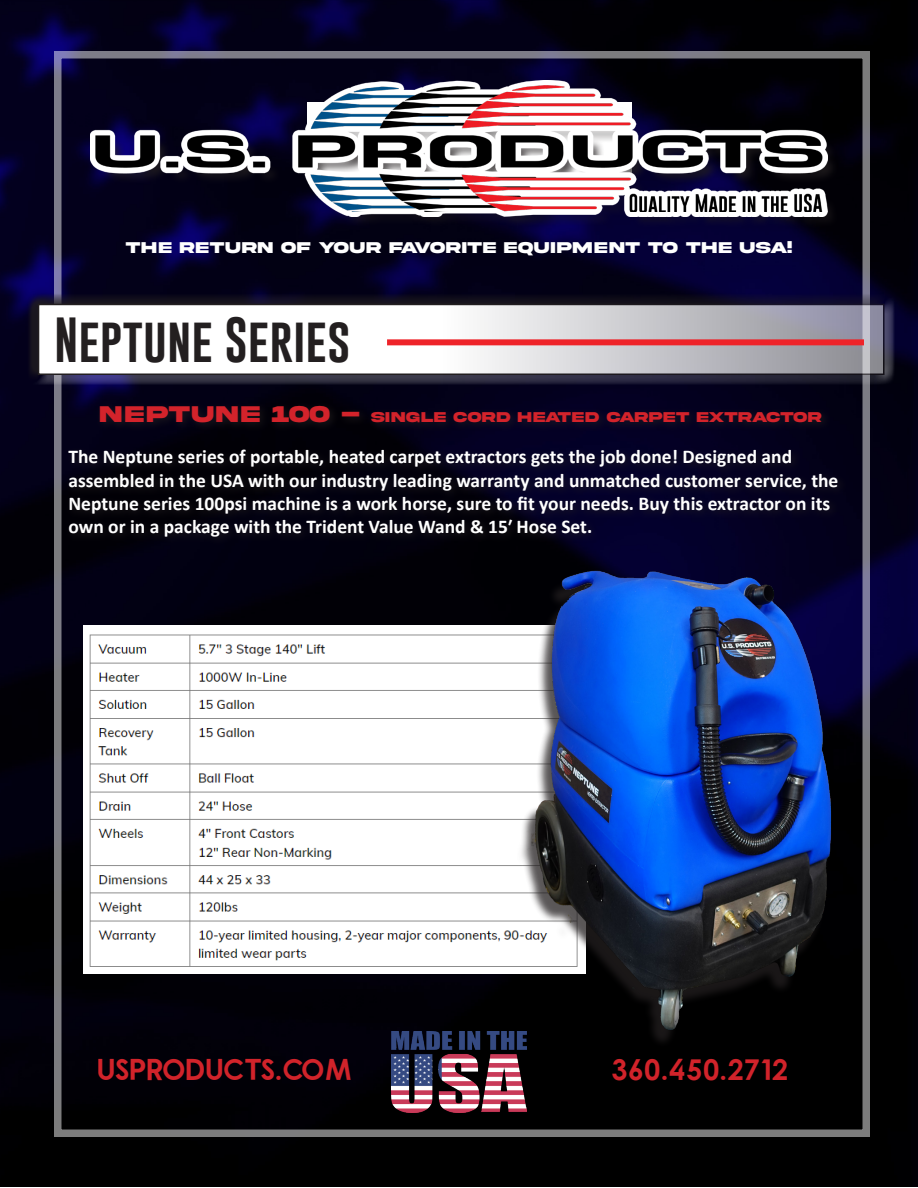
<style>
.page{position:relative;width:918px;height:1188px;background:#fff}
.page>*{position:absolute;margin:0;border:0;box-sizing:border-box;transform-origin:0 0}
.t1{font:46.5px "Gobold";color:#231f20}
.t2{font:700 30px "Qualy";color:#d1232a}
.t3{font:700 19.5px/23.4px "Calibri";color:#fff}
.t4{font:700 16.5px "Akira Expanded Super";letter-spacing:.06em;color:#fff}
.t5{font:700 15px "Akira Expanded Super";letter-spacing:.05em;color:#d3232b}
.s1{font-size:24px}
</style>
<div class="page">
<img style="left:0;top:0;width:918px;height:1186px">
<div style="left:27px;top:294px;width:864px;height:90px;background:#231f20;opacity:.75"></div>
<svg style="left:41px;top:307px;width:841px;height:65px"></svg>
<div style="left:38px;top:304px;width:847px;height:71px;border:2px solid #231f20"></div>
<div style="left:64px;top:401px;width:785px;height:146px;background:#231f20;opacity:.75"></div>
<div style="left:98px;top:88px;width:741px;height:140px;background:#231f20;opacity:.75"></div>
<svg style="left:90px;top:211px;width:738px;height:6px"></svg>
<img style="left:80px;top:72px;width:758px;height:139px">
<img style="left:392px;top:1031px;width:135px;height:82px">
<div style="left:387px;top:339px;width:477px;height:6px;background:#ee2329"></div>
<img style="left:83px;top:626px;width:357px;height:348px">
<div style="left:515px;top:576px;width:315px;height:472px;background:#000"></div>
<img style="left:440px;top:555px;width:458px;height:478px">
<p class="t4" style="left:126px;top:240px;width:668px">THE RETURN OF YOUR FAVORITE EQUIPMENT TO THE USA!</p>
<p class="t1" style="left:54px;top:310px;width:298px">Neptune Series</p>
<p class="t5" style="left:100px;top:410px;width:723px"><span class="s1">NEPTUNE 100 -</span> SINGLE CORD HEATED CARPET EXTRACTOR</p>
<p class="t3" style="left:68px;top:445px;width:725px">The Neptune series of portable, heated carpet extractors gets the job done! Designed and</p>
<p class="t3" style="left:68px;top:468px;width:771px">assembled in the USA with our industry leading warranty and unmatched customer service, the<br>Neptune series 100psi machine is a work horse, sure to fit your needs. Buy this extractor on its own or in a package with the Trident Value Wand &amp; 15′ Hose Set.</p>
<p class="t2" style="left:98px;top:1052px;width:256px">USPRODUCTS.COM</p>
<p class="t2" style="left:612px;top:1052px;width:179px">360.450.2712</p>
</div>
